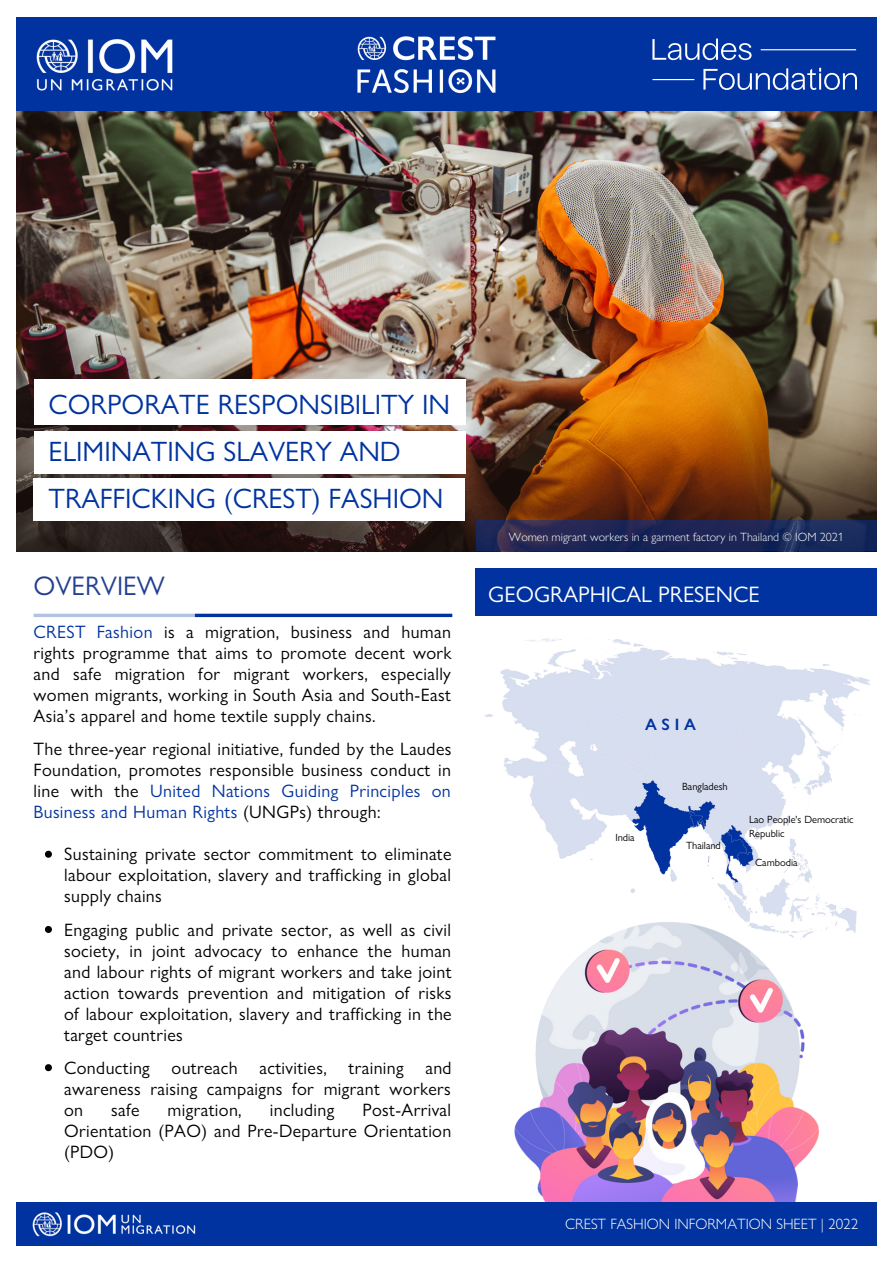
<style>
.page{position:relative;width:893px;height:1264px;background:#fff}
.page>*{position:absolute;margin:0;border:0;box-sizing:border-box;transform-origin:0 0}
.t1{font:28.05px/47.1px "Gill Sans Nova";color:#0033a0}
.t2{font:27px "Gill Sans Nova";color:#233f92}
.t3{font:22.5px "Gill Sans Nova";color:#fff}
.t4{font:18px/21px "Gill Sans Nova";letter-spacing:.02em;color:#000;text-align:justify}
.t5{font:600 16.5px "Gill Sans Nova";color:#0033a0}
.t6{font:300 15px "Gill Sans Nova";color:#fff}
.t7{font:300 12px "Gill Sans Nova";color:#fff}
.t8{font:10.5px/14px "Gill Sans Nova";color:#000}
.s1{color:#0033a0}
</style>
<div class="page">
<img style="left:16px;top:111px;width:860px;height:440px">
<div style="left:16px;top:18px;width:860px;height:93px;background:#0033a0"></div>
<svg style="left:652px;top:39px;width:204px;height:51px"></svg>
<img style="left:36px;top:39px;width:137px;height:52px">
<img style="left:357px;top:36px;width:139px;height:58px">
<svg style="left:476px;top:520px;width:400px;height:31px;background:#1f2856"></svg>
<img style="left:463px;top:955px;width:408px;height:291px">
<div style="left:16px;top:1201px;width:860px;height:44px;background:#0033a0"></div>
<svg style="left:34px;top:613px;width:160px;height:4px"></svg>
<svg style="left:195px;top:613px;width:257px;height:4px"></svg>
<img style="left:32px;top:1212px;width:164px;height:25px">
<div style="left:475px;top:568px;width:401px;height:47px;background:#0033a0"></div>
<div style="left:35px;top:379px;width:431px;height:46px;background:#fff"></div>
<div style="left:35px;top:431px;width:431px;height:42px;background:#fff"></div>
<div style="left:34px;top:478px;width:431px;height:42px;background:#fff"></div>
<img style="left:485px;top:638px;width:386px;height:317px">
<svg style="left:45px;top:850px;width:7px;height:7px"></svg>
<svg style="left:45px;top:926px;width:7px;height:7px"></svg>
<svg style="left:45px;top:1064px;width:7px;height:7px"></svg>
<h1 class="t1" style="left:49px;top:378px;width:403px">CORPORATE RESPONSIBILITY IN<br>ELIMINATING SLAVERY AND<br>TRAFFICKING (CREST) FASHION</h1>
<p class="t7" style="left:509px;top:527px;width:336px">Women migrant workers in a garment factory in Thailand © IOM 2021</p>
<h2 class="t2" style="left:34px;top:564px;width:133px">OVERVIEW</h2>
<p class="t3" style="left:488px;top:576px;width:273px">GEOGRAPHICAL PRESENCE</p>
<p class="t4" style="left:34px;top:620px;width:419px"><span class="s1">CREST Fashion</span> is a migration, business and human rights programme that aims to promote decent work and safe migration for migrant workers, especially women migrants, working in South Asia and South-East Asia’s apparel and home textile supply chains.</p>
<p class="t4" style="left:34px;top:737px;width:419px">The three-year regional initiative, funded by the Laudes Foundation, promotes responsible business conduct in line with the <span class="s1">United Nations Guiding Principles on Business and Human Rights</span> (UNGPs) through:</p>
<p class="t4" style="left:64px;top:842px;width:389px">Sustaining private sector commitment to eliminate labour exploitation, slavery and trafficking in global supply chains</p>
<p class="t4" style="left:64px;top:917px;width:389px">Engaging public and private sector, as well as civil society, in joint advocacy to enhance the human and labour rights of migrant workers and take joint action towards prevention and mitigation of risks of labour exploitation, slavery and trafficking in the target countries</p>
<p class="t4" style="left:64px;top:1055px;width:389px">Conducting outreach activities, training and awareness raising campaigns for migrant workers on</p>
<p class="t4" style="left:111px;top:1097px;width:30px">safe</p>
<p class="t4" style="left:168px;top:1097px;width:76px">migration,</p>
<p class="t4" style="left:270px;top:1097px;width:66px">including</p>
<p class="t4" style="left:64px;top:1097px;width:388px;text-indent:298px">Post-Arrival Orientation (PAO) and Pre-Departure Orientation (PDO)</p>
<p class="t5" style="left:645px;top:711px;width:52px">ASIA</p>
<p class="t8" style="left:615px;top:829px;width:21px">India</p>
<p class="t8" style="left:682px;top:778px;width:47px">Bangladesh</p>
<p class="t8" style="left:686px;top:837px;width:36px">Thailand</p>
<p class="t8" style="left:749px;top:811px;width:106px">Lao People's Democratic<br>Republic</p>
<p class="t8" style="left:755px;top:854px;width:44px">Cambodia</p>
<p class="t6" style="left:565px;top:1212px;width:294px">CREST FASHION INFORMATION SHEET | 2022</p>
</div>
